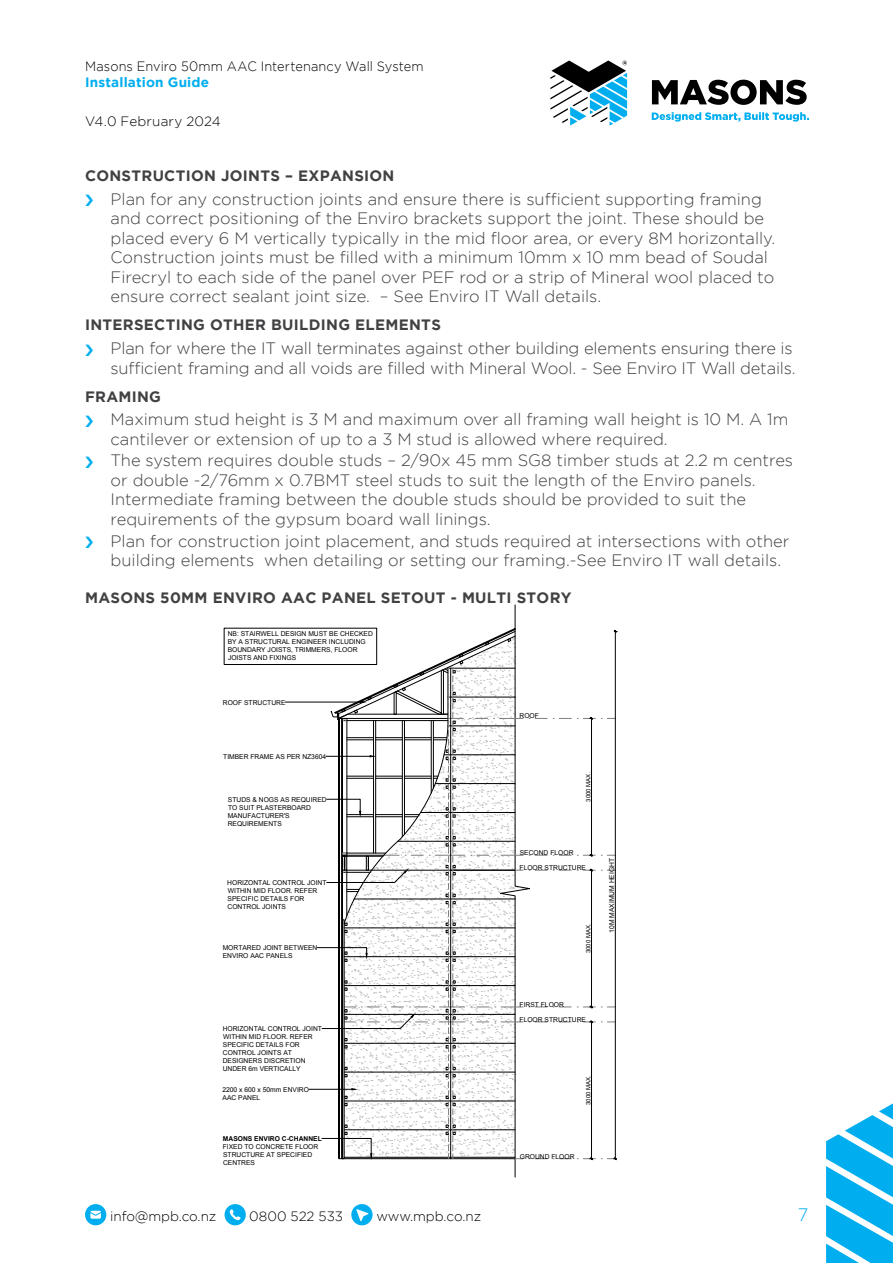
<style>
.page{position:relative;width:893px;height:1263px;background:#fff}
.page>*{position:absolute;margin:0;border:0;box-sizing:border-box;transform-origin:0 0}
.t1{font:300 18px "Gotham";color:#00aeef}
.t2{font:300 16.5px/19.5px "Gotham";color:#414042}
.t3{font:700 15px "Gotham";letter-spacing:.02em;color:#414042}
.t4{font:300 13.5px "Gotham";color:#000}
.t5{font:300 13.5px "Gotham";color:#000;scale:.95 1}
.t6{font:700 13.5px "Gotham";letter-spacing:.015em;color:#00aeef}
.t7{font:6.75px/8.1px "Arial";color:#000}
.t8{font:700 6.75px/8.1px "Arial";color:#000}
.t9{font:6px "Arial";color:#000}
.t10{font:5.1px "Arial";color:#000}
</style>
<div class="page">
<svg style="left:826px;top:1103px;width:67px;height:160px"></svg>
<svg style="left:85px;top:1204px;width:21px;height:21px"></svg>
<svg style="left:225px;top:1204px;width:21px;height:21px"></svg>
<svg style="left:351px;top:1204px;width:22px;height:21px"></svg>
<svg style="left:550px;top:60px;width:259px;height:66px"></svg>
<svg style="left:553px;top:855px;width:18px;height:1px"></svg>
<svg style="left:553px;top:870px;width:18px;height:1px"></svg>
<svg style="left:553px;top:1007px;width:18px;height:1px"></svg>
<svg style="left:553px;top:1022px;width:18px;height:1px"></svg>
<svg style="left:553px;top:1158px;width:18px;height:1px"></svg>
<svg style="left:553px;top:718px;width:18px;height:1px"></svg>
<hr style="left:591px;top:717px;width:1px;height:139px;background:#000">
<svg style="left:577px;top:717px;width:18px;height:3px"></svg>
<svg style="left:577px;top:854px;width:18px;height:3px"></svg>
<hr style="left:591px;top:869px;width:1px;height:139px;background:#000">
<svg style="left:577px;top:869px;width:18px;height:3px"></svg>
<svg style="left:577px;top:1005px;width:18px;height:3px"></svg>
<hr style="left:591px;top:1021px;width:1px;height:138px;background:#000">
<svg style="left:577px;top:1020px;width:18px;height:3px"></svg>
<svg style="left:577px;top:1157px;width:18px;height:3px"></svg>
<hr style="left:285px;top:702px;width:75px;height:1px;background:#000">
<hr style="left:615px;top:630px;width:1px;height:529px;background:#000">
<svg style="left:601px;top:1157px;width:16px;height:3px"></svg>
<hr style="left:309px;top:1089px;width:43px;height:1px;background:#000">
<svg style="left:316px;top:604px;width:231px;height:573px"></svg>
<p class="t5" style="left:85px;top:59px;width:358px">Masons Enviro 50mm AAC Intertenancy Wall System</p>
<p class="t6" style="left:85px;top:75px;width:126px">Installation Guide</p>
<p class="t4" style="left:85px;top:114px;width:137px">V4.0 February 2024</p>
<p class="t3" style="left:85px;top:167px;width:311px">CONSTRUCTION JOINTS – EXPANSION</p>
<p class="t2" style="left:111px;top:189px;width:666px">Plan for any construction joints and ensure there is sufficient supporting framing and correct positioning of the Enviro brackets support the joint. These should be placed every 6 M vertically typically in the mid floor area, or every 8M horizontally.<br>Construction joints must be filled with a minimum 10mm x 10 mm bead of Soudal Firecryl to each side of the panel over PEF rod or a strip of Mineral wool placed to ensure correct sealant joint size. – See Enviro IT Wall details.</p>
<p class="t3" style="left:85px;top:316px;width:357px">INTERSECTING OTHER BUILDING ELEMENTS</p>
<p class="t2" style="left:111px;top:338px;width:687px">Plan for where the IT wall terminates against other building elements ensuring there is sufficient framing and all voids are filled with Mineral Wool. - See Enviro IT Wall details.</p>
<p class="t3" style="left:85px;top:388px;width:78px">FRAMING</p>
<p class="t2" style="left:111px;top:410px;width:679px">Maximum stud height is 3 M and maximum over all framing wall height is 10 M. A 1m cantilever or extension of up to a 3 M stud is allowed where required.</p>
<p class="t2" style="left:111px;top:451px;width:684px">The system requires double studs – 2/90x 45 mm SG8 timber studs at 2.2 m centres or double -2/76mm x 0.7BMT steel studs to suit the length of the Enviro panels.<br>Intermediate framing between the double studs should be provided to suit the requirements of the gypsum board wall linings.</p>
<p class="t2" style="left:111px;top:531px;width:680px">Plan for construction joint placement, and studs required at intersections with other building elements when detailing or setting our framing.-See Enviro IT wall details.</p>
<p class="t3" style="left:85px;top:589px;width:488px">MASONS 50MM ENVIRO AAC PANEL SETOUT - MULTI STORY</p>
<p class="t10" style="left:217px;top:538px;width:153px">18a David Mccathie Place, Silverdale, Auckland 0932, New Zealand</p>
<p class="t10" style="left:383px;top:538px;width:32px">0800 522 533</p>
<p class="t10" style="left:427px;top:538px;width:38px">info@mpb.co.nz</p>
<p class="t10" style="left:474px;top:538px;width:37px">www.mpb.co.nz</p>
<p class="t8" style="left:329px;top:553px;width:87px">Masons Enviro AAC 50mm<br>Inter Tenancy Wall System</p>
<p class="t7" style="left:522px;top:553px;width:15px">1:50</p>
<p class="t7" style="left:228px;top:630px;width:147px">NB: STAIRWELL DESIGN MUST BE CHECKED<br>BY A STRUCTURAL ENGINEER INCLUDING<br>BOUNDARY JOISTS, TRIMMERS, FLOOR<br>JOISTS AND FIXINGS</p>
<p class="t7" style="left:223px;top:698px;width:64px">ROOF STRUCTURE</p>
<p class="t7" style="left:223px;top:752px;width:105px">TIMBER FRAME AS PER NZ3604</p>
<p class="t7" style="left:228px;top:795px;width:101px">STUDS &amp; NOGS AS REQUIRED<br>TO SUIT PLASTERBOARD<br>MANUFACTURER'S<br>REQUIREMENTS</p>
<p class="t7" style="left:227px;top:878px;width:101px">HORIZONTAL CONTROL JOINT<br>WITHIN MID FLOOR. REFER<br>SPECIFIC DETAILS FOR<br>CONTROL JOINTS</p>
<p class="t7" style="left:223px;top:943px;width:96px">MORTARED JOINT BETWEEN<br>ENVIRO AAC PANELS</p>
<p class="t7" style="left:223px;top:1024px;width:101px">HORIZONTAL CONTROL JOINT<br>WITHIN MID FLOOR. REFER<br>SPECIFIC DETAILS FOR<br>CONTROL JOINTS AT<br>DESIGNERS DISCRETION<br>UNDER 6m VERTICALLY</p>
<p class="t7" style="left:222px;top:1085px;width:88px">2200 x 600 x 50mm ENVIRO<br>AAC PANEL</p>
<p class="t8" style="left:223px;top:1134px;width:100px">MASONS ENVIRO C-CHANNEL</p>
<p class="t7" style="left:223px;top:1142px;width:97px">FIXED TO CONCRETE FLOOR<br>STRUCTURE AT SPECIFIED<br>CENTRES</p>
<p class="t7" style="left:520px;top:712px;width:21px">ROOF</p>
<p class="t9" style="left:584px;top:802px;width:31px;rotate:-90deg">3000 MAX.</p>
<p class="t7" style="left:520px;top:849px;width:55px">SECOND FLOOR</p>
<p class="t7" style="left:520px;top:864px;width:68px">FLOOR STRUCTURE</p>
<p class="t9" style="left:584px;top:953px;width:31px;rotate:-90deg">3000 MAX.</p>
<p class="t7" style="left:608px;top:933px;width:76px;rotate:-90deg">10M MAXIMUM HEIGHT</p>
<p class="t7" style="left:520px;top:1000px;width:46px">FIRST FLOOR</p>
<p class="t7" style="left:520px;top:1015px;width:68px">FLOOR STRUCTURE</p>
<p class="t9" style="left:584px;top:1105px;width:31px;rotate:-90deg">3000 MAX.</p>
<p class="t7" style="left:520px;top:1152px;width:56px">GROUND FLOOR</p>
<p class="t4" style="left:110px;top:1209px;width:108px">info@mpb.co.nz</p>
<p class="t4" style="left:249px;top:1209px;width:95px">0800 522 533</p>
<p class="t4" style="left:376px;top:1209px;width:106px">www.mpb.co.nz</p>
<p class="t1" style="left:798px;top:1205px;width:12px">7</p>
</div>
